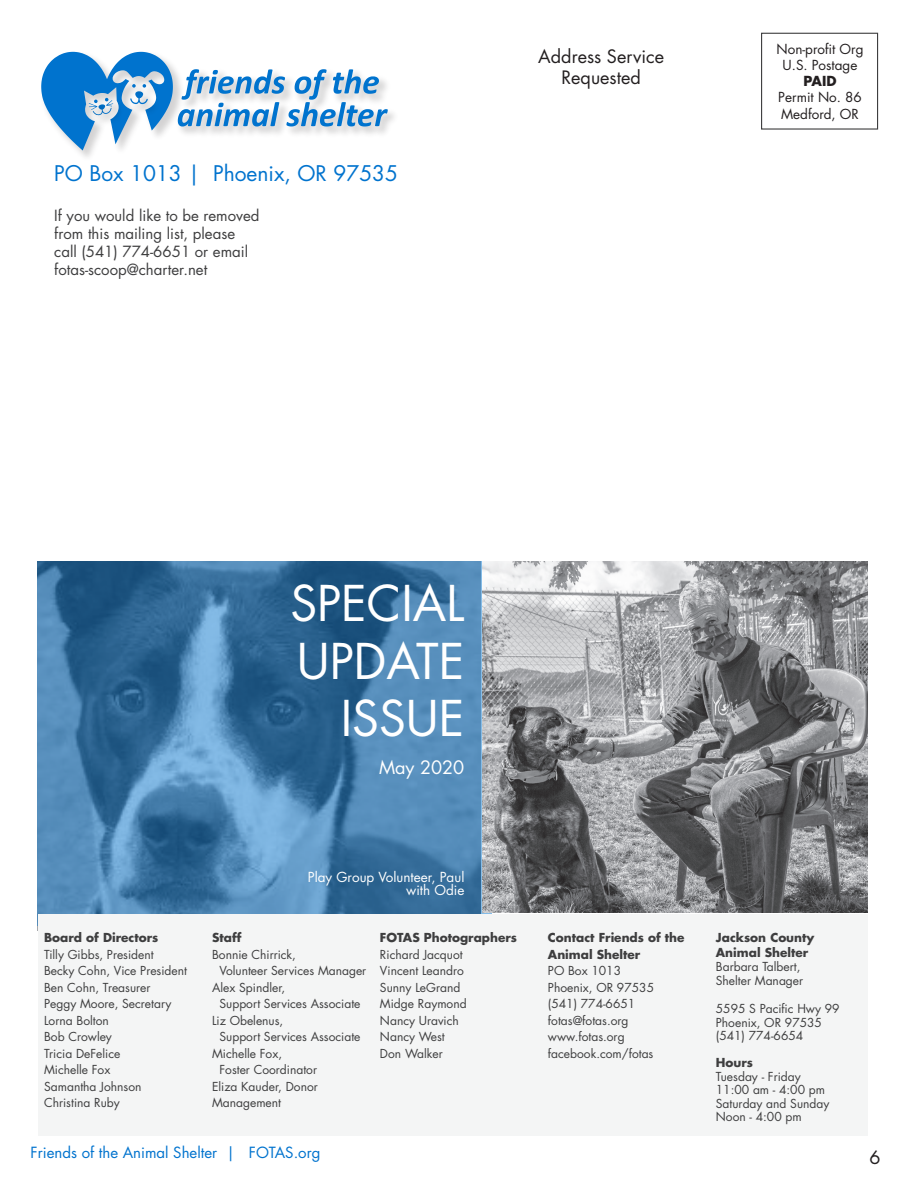
<style>
.page{position:relative;width:918px;height:1188px;background:#fff}
.page>*{position:absolute;margin:0;border:0;box-sizing:border-box;transform-origin:0 0}
.t1{font:48px/57.6px "Futura Std";color:#fff;text-align:right}
.t2{font:21px "Futura Std";color:#0073ce}
.t3{font:18px/21.6px "Futura Std";color:#231f20;text-align:center}
.t4{font:18px "Futura Std";color:#fff}
.t5{font:15px/18px "Futura Std";color:#3e3e3f}
.t6{font:15px "Futura Std";color:#0073ce}
.t7{font:13.5px "Futura Std";color:#231f20}
.t8{font:13.5px "Futura Std";color:#fff}
.t9{font:700 13.5px "Futura Std";color:#231f20}
.t10{font:12px/16.5px "Futura Std";color:#3e3e3f}
.t11{font:700 12px/14.4px "Futura Std";color:#3e3e3f}
</style>
<div class="page">
<svg style="left:38px;top:562px;width:454px;height:352px;background:#437aa7"></svg>
<div style="left:38px;top:914px;width:830px;height:222px;background:#f4f5f5"></div>
<img style="left:70px;top:51px;width:74px;height:106px">
<svg style="left:41px;top:52px;width:347px;height:98px"></svg>
<div style="left:761px;top:33px;width:117px;height:97px;border:1px solid #3e3e3f"></div>
<img style="left:483px;top:562px;width:384px;height:351px">
<p class="t2" style="left:54px;top:160px;width:345px">PO Box 1013 | Phoenix, OR 97535</p>
<p class="t5" style="left:54px;top:206px;width:207px">If you would like to be removed from this mailing list, please</p>
<p class="t5" style="left:54px;top:242px;width:195px">call (541) 774-6651 or email fotas-scoop@charter.net</p>
<p class="t3" style="left:538px;top:45px;width:127px">Address Service<br>Requested</p>
<p class="t7" style="left:777px;top:40px;width:88px">Non-profit Org</p>
<p class="t7" style="left:783px;top:56px;width:76px">U.S. Postage</p>
<p class="t9" style="left:804px;top:72px;width:34px">PAID</p>
<p class="t7" style="left:778px;top:89px;width:85px">Permit No. 86</p>
<p class="t7" style="left:781px;top:105px;width:79px">Medford, OR</p>
<p class="t1" style="left:290px;top:575px;width:176px">SPECIAL<br>UPDATE<br>ISSUE</p>
<p class="t4" style="left:379px;top:756px;width:87px">May 2020</p>
<p class="t11" style="left:44px;top:930px;width:116px">Board of Directors</p>
<p class="t10" style="left:44px;top:946px;width:111px">Tilly Gibbs, President</p>
<p class="t10" style="left:44px;top:963px;width:144px">Becky Cohn, Vice President</p>
<p class="t10" style="left:44px;top:979px;width:108px">Ben Cohn, Treasurer</p>
<p class="t10" style="left:44px;top:996px;width:129px">Peggy Moore, Secretary</p>
<p class="t10" style="left:44px;top:1012px;width:66px">Lorna Bolton</p>
<p class="t10" style="left:44px;top:1029px;width:69px">Bob Crowley</p>
<p class="t10" style="left:44px;top:1045px;width:78px">Tricia DeFelice</p>
<p class="t10" style="left:44px;top:1062px;width:68px">Michelle Fox</p>
<p class="t10" style="left:44px;top:1078px;width:99px">Samantha Johnson</p>
<p class="t10" style="left:44px;top:1095px;width:77px">Christina Ruby</p>
<p class="t8" style="left:308px;top:868px;width:158px">Play Group Volunteer, Paul</p>
<p class="t8" style="left:406px;top:882px;width:60px">with Odie</p>
<p class="t11" style="left:212px;top:930px;width:31px">Staff</p>
<p class="t10" style="left:219px;top:946px;width:148px;text-indent:-7px">Bonnie Chirrick,<br>Volunteer Services Manager</p>
<p class="t10" style="left:219px;top:979px;width:143px;text-indent:-7px">Alex Spindler,<br>Support Services Associate</p>
<p class="t10" style="left:219px;top:1012px;width:143px;text-indent:-7px">Liz Obelenus,<br>Support Services Associate</p>
<p class="t10" style="left:219px;top:1045px;width:99px;text-indent:-7px">Michelle Fox,<br>Foster Coordinator</p>
<p class="t10" style="left:212px;top:1078px;width:107px">Eliza Kauder, Donor<br>Management</p>
<p class="t11" style="left:380px;top:930px;width:139px">FOTAS Photographers</p>
<p class="t10" style="left:380px;top:946px;width:84px">Richard Jacquot</p>
<p class="t10" style="left:380px;top:963px;width:85px">Vincent Leandro</p>
<p class="t10" style="left:380px;top:979px;width:82px">Sunny LeGrand</p>
<p class="t10" style="left:380px;top:996px;width:88px">Midge Raymond</p>
<p class="t10" style="left:380px;top:1012px;width:80px">Nancy Uravich</p>
<p class="t10" style="left:380px;top:1029px;width:66px">Nancy West</p>
<p class="t10" style="left:380px;top:1045px;width:64px">Don Walker</p>
<p class="t6" style="left:31px;top:1143px;width:291px">Friends of the Animal Shelter | FOTAS.org</p>
<p class="t11" style="left:548px;top:930px;width:138px">Contact Friends of the</p>
<p class="t11" style="left:548px;top:947px;width:94px">Animal Shelter</p>
<p class="t10" style="left:548px;top:963px;width:108px">PO Box 1013<br>Phoenix, OR 97535</p>
<p class="t10" style="left:548px;top:996px;width:89px">(541) 774-6651</p>
<p class="t10" style="left:548px;top:1012px;width:82px">fotas@fotas.org</p>
<p class="t10" style="left:548px;top:1029px;width:78px">www.fotas.org</p>
<p class="t10" style="left:548px;top:1045px;width:107px">facebook.com/fotas</p>
<p class="t11" style="left:716px;top:930px;width:100px">Jackson County<br>Animal Shelter</p>
<p class="t10" style="left:716px;top:959px;width:86px">Barbara Talbert,</p>
<p class="t10" style="left:716px;top:973px;width:89px">Shelter Manager</p>
<p class="t10" style="left:716px;top:1001px;width:125px">5595 S Pacific Hwy 99</p>
<p class="t10" style="left:716px;top:1014px;width:108px">Phoenix, OR 97535</p>
<p class="t10" style="left:716px;top:1028px;width:89px">(541) 774-6654</p>
<p class="t11" style="left:716px;top:1056px;width:39px">Hours</p>
<p class="t10" style="left:716px;top:1068px;width:86px">Tuesday - Friday</p>
<p class="t10" style="left:716px;top:1082px;width:111px">11:00 am - 4:00 pm</p>
<p class="t10" style="left:716px;top:1095px;width:115px">Saturday and Sunday</p>
<p class="t10" style="left:716px;top:1109px;width:87px">Noon - 4:00 pm</p>
<h3 class="t3" style="left:869px;top:1147px;width:13px">6</h3>
</div>
